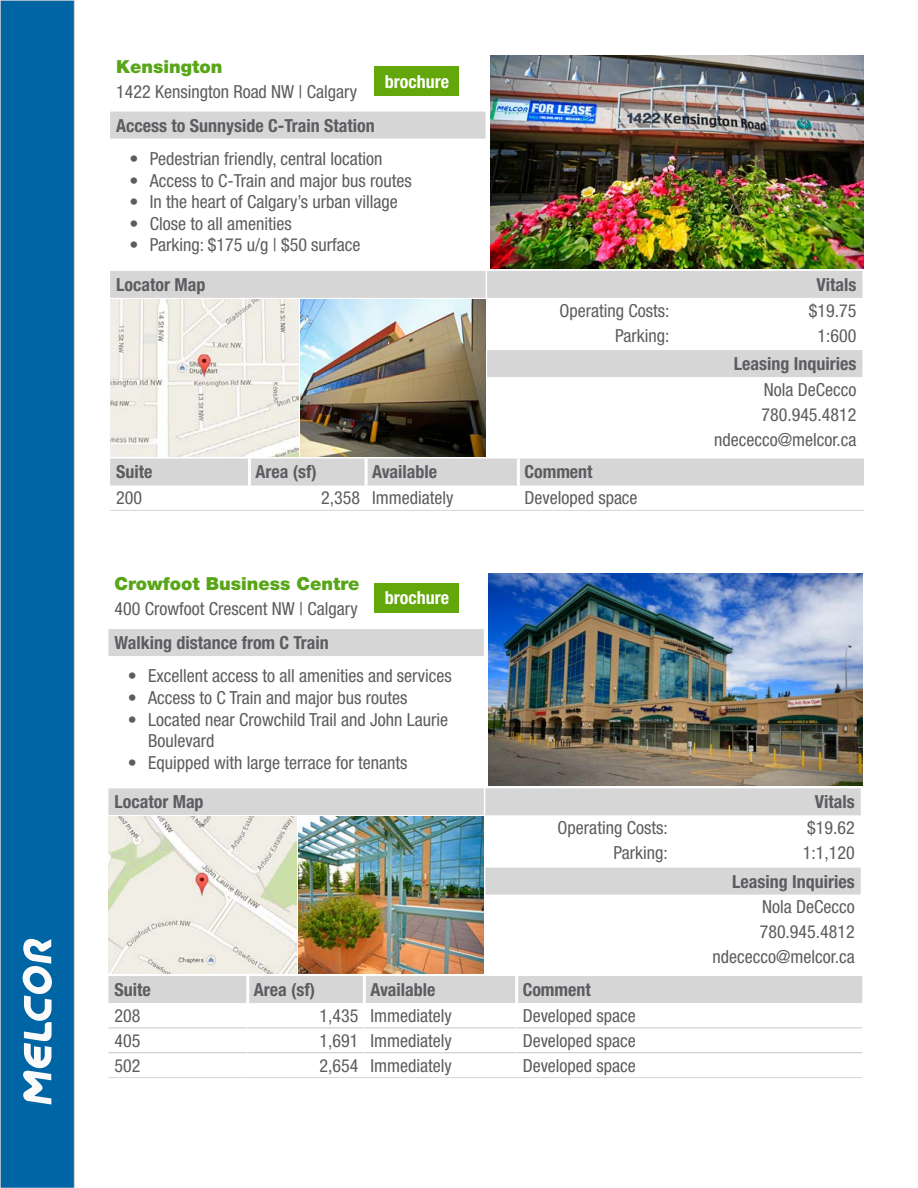
<style>
.page{position:relative;width:918px;height:1188px;background:#fff}
.page>*{position:absolute;margin:0;border:0;box-sizing:border-box;transform-origin:0 0}
.t1{font:condensed 18px/24.9px "Helvetica Neue LT Std";color:#5c5d60;text-align:right}
.t2{font:700 condensed 18px "Helvetica Neue LT Std";color:#5c5d60}
.t3{font:900 18px "Helvetica Neue LT Std";color:#58a618}
.t4{font:700 condensed 18px "Helvetica Neue LT Std";color:#fff}
</style>
<div class="page">
<div style="left:0;top:0;width:75px;height:1188px;background:#0065a4;border:1px solid #d6d6d7"></div>
<svg style="left:23px;top:939px;width:29px;height:166px"></svg>
<svg style="left:108px;top:629px;width:376px;height:186px"></svg>
<svg style="left:110px;top:112px;width:376px;height:186px"></svg>
<div style="left:375px;top:67px;width:84px;height:29px;background:#63a70a"></div>
<div style="left:375px;top:583px;width:84px;height:30px;background:#63a70a"></div>
<div style="left:110px;top:459px;width:754px;height:27px;background:#d6d6d7"></div>
<hr style="left:248px;top:459px;width:3px;height:27px;background:#fff">
<hr style="left:365px;top:459px;width:3px;height:27px;background:#fff">
<hr style="left:517px;top:459px;width:3px;height:27px;background:#fff">
<hr style="left:110px;top:510px;width:139px;height:1px;background:#d6d6d7">
<hr style="left:249px;top:510px;width:117px;height:1px;background:#d6d6d7">
<hr style="left:366px;top:510px;width:152px;height:1px;background:#d6d6d7">
<hr style="left:518px;top:510px;width:346px;height:1px;background:#d6d6d7">
<div style="left:108px;top:976px;width:754px;height:27px;background:#d6d6d7"></div>
<hr style="left:246px;top:976px;width:3px;height:27px;background:#fff">
<hr style="left:363px;top:976px;width:3px;height:27px;background:#fff">
<hr style="left:515px;top:976px;width:3px;height:27px;background:#fff">
<hr style="left:108px;top:1077px;width:140px;height:1px;background:#d6d6d7">
<hr style="left:248px;top:1077px;width:116px;height:1px;background:#d6d6d7">
<hr style="left:364px;top:1077px;width:153px;height:1px;background:#d6d6d7">
<hr style="left:517px;top:1077px;width:345px;height:1px;background:#d6d6d7">
<hr style="left:108px;top:1028px;width:140px;height:1px;background:#c8c5c6">
<hr style="left:248px;top:1028px;width:116px;height:1px;background:#c8c5c6">
<hr style="left:364px;top:1028px;width:153px;height:1px;background:#c8c5c6">
<hr style="left:517px;top:1028px;width:345px;height:1px;background:#c8c5c6">
<hr style="left:108px;top:1052px;width:140px;height:1px;background:#c8c5c6">
<hr style="left:248px;top:1052px;width:116px;height:1px;background:#c8c5c6">
<hr style="left:364px;top:1052px;width:153px;height:1px;background:#c8c5c6">
<hr style="left:517px;top:1052px;width:345px;height:1px;background:#c8c5c6">
<hr style="left:246px;top:1028px;width:3px;height:24px;background:#fff">
<hr style="left:363px;top:1028px;width:3px;height:24px;background:#fff">
<hr style="left:515px;top:1028px;width:3px;height:24px;background:#fff">
<svg style="left:487px;top:271px;width:375px;height:106px"></svg>
<svg style="left:485px;top:788px;width:376px;height:107px"></svg>
<img style="left:490px;top:56px;width:374px;height:212px">
<img style="left:489px;top:573px;width:373px;height:213px">
<img style="left:110px;top:299px;width:375px;height:157px">
<img style="left:108px;top:817px;width:376px;height:157px">
<p class="t3" style="left:116px;top:56px;width:108px">Kensington</p>
<p class="t1" style="left:116px;top:79px;width:243px">1422 Kensington Road NW | Calgary</p>
<p class="t2" style="left:116px;top:114px;width:260px">Access to Sunnyside C-Train Station</p>
<p class="t1" style="left:130px;top:146px;width:254px">• Pedestrian friendly, central location</p>
<p class="t1" style="left:130px;top:168px;width:284px">• Access to C-Train and major bus routes</p>
<p class="t1" style="left:130px;top:189px;width:270px">• In the heart of Calgary’s urban village</p>
<p class="t1" style="left:130px;top:211px;width:164px">• Close to all amenities</p>
<p class="t1" style="left:130px;top:232px;width:232px">• Parking: $175 u/g | $50 surface</p>
<p class="t2" style="left:116px;top:273px;width:91px">Locator Map</p>
<p class="t4" style="left:385px;top:70px;width:66px">brochure</p>
<p class="t2" style="left:817px;top:273px;width:41px">Vitals</p>
<p class="t1" style="left:559px;top:298px;width:112px">Operating Costs:</p>
<p class="t1" style="left:809px;top:298px;width:49px">$19.75</p>
<p class="t1" style="left:615px;top:323px;width:56px">Parking:</p>
<p class="t1" style="left:818px;top:323px;width:40px">1:600</p>
<p class="t2" style="left:734px;top:353px;width:124px">Leasing Inquiries</p>
<p class="t1" style="left:714px;top:377px;width:144px">Nola DeCecco<br>780.945.4812 ndececco@melcor.ca</p>
<p class="t2" style="left:116px;top:461px;width:38px">Suite</p>
<p class="t2" style="left:255px;top:461px;width:63px">Area (sf)</p>
<p class="t2" style="left:372px;top:461px;width:66px">Available</p>
<p class="t2" style="left:524px;top:461px;width:70px">Comment</p>
<p class="t1" style="left:116px;top:485px;width:27px">200</p>
<p class="t1" style="left:321px;top:485px;width:134px">2,358 Immediately</p>
<p class="t1" style="left:524px;top:485px;width:115px">Developed space</p>
<p class="t3" style="left:114px;top:573px;width:247px">Crowfoot Business Centre</p>
<p class="t1" style="left:114px;top:596px;width:245px">400 Crowfoot Crescent NW | Calgary</p>
<p class="t2" style="left:114px;top:632px;width:216px">Walking distance from C Train</p>
<p class="t1" style="left:128px;top:664px;width:325px">• Excellent access to all amenities and services</p>
<p class="t1" style="left:128px;top:685px;width:281px">• Access to C Train and major bus routes</p>
<p class="t1" style="left:148px;top:708px;width:301px;line-height:21.6px;text-align:left;text-indent:-20px">• Located near Crowchild Trail and John Laurie<br>Boulevard</p>
<p class="t1" style="left:128px;top:750px;width:281px">• Equipped with large terrace for tenants</p>
<p class="t2" style="left:114px;top:791px;width:91px">Locator Map</p>
<p class="t4" style="left:385px;top:587px;width:66px">brochure</p>
<p class="t2" style="left:815px;top:791px;width:41px">Vitals</p>
<p class="t1" style="left:558px;top:815px;width:112px">Operating Costs:</p>
<p class="t1" style="left:807px;top:815px;width:49px">$19.62</p>
<p class="t1" style="left:613px;top:840px;width:56px">Parking:</p>
<p class="t1" style="left:803px;top:840px;width:53px">1:1,120</p>
<p class="t2" style="left:732px;top:870px;width:124px">Leasing Inquiries</p>
<p class="t1" style="left:712px;top:895px;width:144px">Nola DeCecco<br>780.945.4812 ndececco@melcor.ca</p>
<p class="t2" style="left:114px;top:979px;width:38px">Suite</p>
<p class="t2" style="left:254px;top:979px;width:63px">Area (sf)</p>
<p class="t2" style="left:370px;top:979px;width:66px">Available</p>
<p class="t2" style="left:523px;top:979px;width:70px">Comment</p>
<p class="t1" style="left:114px;top:1003px;width:27px">208</p>
<p class="t1" style="left:320px;top:1003px;width:134px">1,435 Immediately</p>
<p class="t1" style="left:523px;top:1003px;width:115px">Developed space</p>
<p class="t1" style="left:114px;top:1028px;width:27px">405</p>
<p class="t1" style="left:320px;top:1028px;width:134px">1,691 Immediately</p>
<p class="t1" style="left:523px;top:1028px;width:115px">Developed space</p>
<p class="t1" style="left:114px;top:1053px;width:27px">502</p>
<p class="t1" style="left:320px;top:1053px;width:134px">2,654 Immediately</p>
<p class="t1" style="left:523px;top:1053px;width:115px">Developed space</p>
</div>
